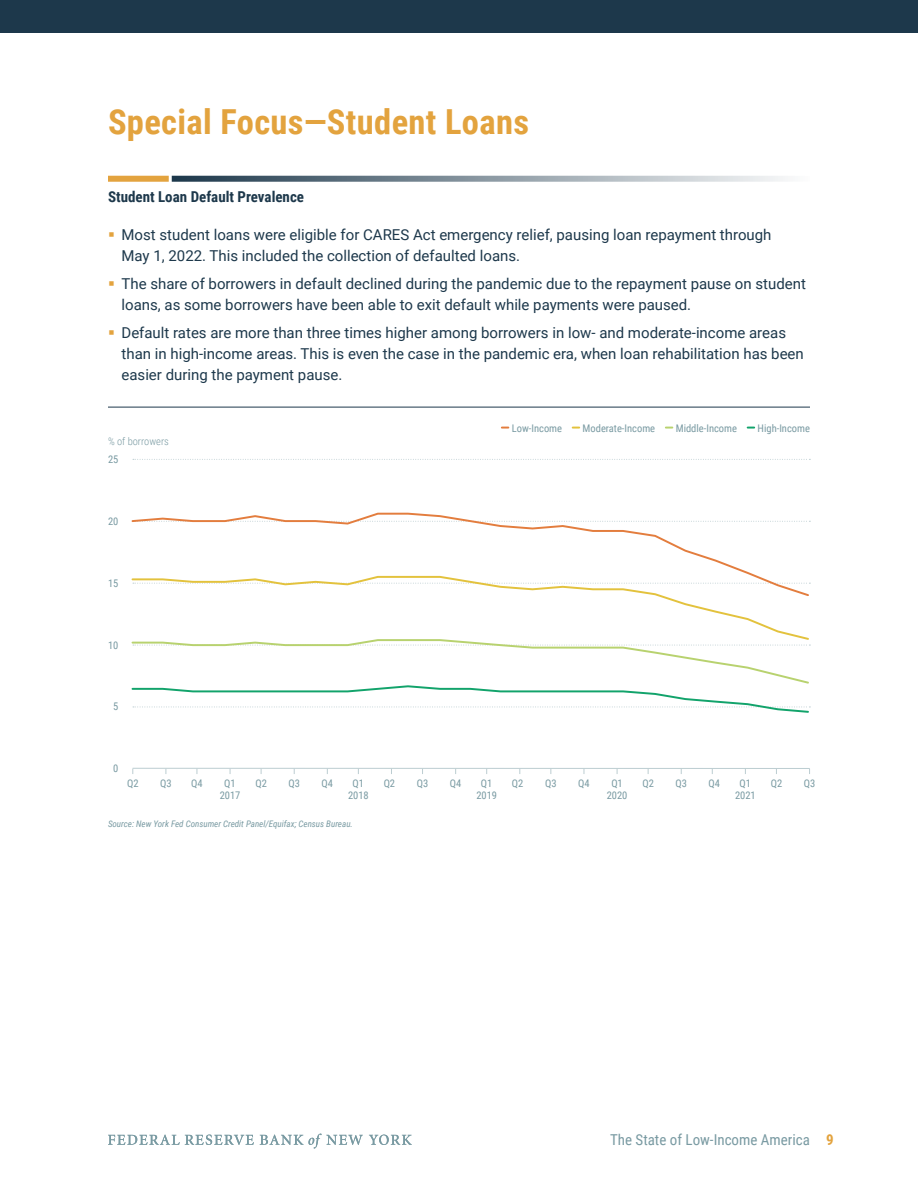
<style>
.page{position:relative;width:918px;height:1188px;background:#fff}
.page>*{position:absolute;margin:0;border:0;box-sizing:border-box;transform-origin:0 0}
.Head{font:700 34.5px "Roboto Condensed";letter-spacing:.01em;color:#e3a33e}
.t1{font:15px/21px "Roboto";color:#1d384b}
.Figure{font:700 15px "Roboto Condensed";color:#1d384b}
.t2{font:15px "Roboto Condensed";color:#799aa2}
.Text{font:10.5px/12px "Roboto Condensed";color:#799aa2;text-align:center}
.Text-2{font:300 10.5px "Roboto Condensed";color:#799aa2}
.Source{font:italic 9px "Roboto Condensed";color:#799aa2}
.s1{font-weight:700;color:#e3a33e}
</style>
<div class="page">
<div style="left:0;top:0;width:918px;height:32px;background:#1d384b"></div>
<svg style="left:172px;top:176px;width:613px;height:6px;background:#8d9ba4"></svg>
<div style="left:108px;top:176px;width:61px;height:6px;background:#e3a33e"></div>
<svg style="left:502px;top:427px;width:6px;height:2px"></svg>
<svg style="left:573px;top:427px;width:6px;height:2px"></svg>
<svg style="left:666px;top:427px;width:6px;height:2px"></svg>
<svg style="left:748px;top:427px;width:6px;height:2px"></svg>
<hr style="left:133px;top:768px;width:677px;height:1px;background:#bccdd1">
<svg style="left:133px;top:459px;width:677px;height:1px"></svg>
<svg style="left:131px;top:512px;width:680px;height:72px"></svg>
<svg style="left:131px;top:575px;width:679px;height:63px"></svg>
<svg style="left:131px;top:638px;width:679px;height:75px"></svg>
<hr style="left:108px;top:407px;width:702px;height:1px;background:#1d384b">
<svg style="left:108px;top:1135px;width:146px;height:10px"></svg>
<svg style="left:369px;top:1135px;width:43px;height:10px"></svg>
<svg style="left:260px;top:1134px;width:103px;height:15px"></svg>
<p class="Head" style="left:108px;top:98px;width:423px">Special Focus—Student Loans</p>
<p class="Figure" style="left:108px;top:186px;width:198px">Student Loan Default Prevalence</p>
<p class="t1" style="left:122px;top:224px;width:652px">Most student loans were eligible for CARES Act emergency relief, pausing loan repayment through<br>May 1, 2022. This included the collection of defaulted loans.</p>
<p class="t1" style="left:122px;top:273px;width:686px">The share of borrowers in default declined during the pandemic due to the repayment pause on student loans, as some borrowers have been able to exit default while payments were paused.</p>
<p class="t1" style="left:122px;top:321px;width:684px">Default rates are more than three times higher among borrowers in low- and moderate-income areas than in high-income areas. This is even the case in the pandemic era, when loan rehabilitation has been easier during the payment pause.</p>
<p class="Text-2" style="left:108px;top:434px;width:62px">% of borrowers</p>
<p class="Text" style="left:108px;top:453px;width:12px">25</p>
<p class="Text" style="left:108px;top:515px;width:12px">20</p>
<p class="Text" style="left:108px;top:577px;width:12px">15</p>
<p class="Text" style="left:108px;top:638px;width:12px">10</p>
<p class="Text" style="left:113px;top:700px;width:7px">5</p>
<p class="Text" style="left:113px;top:762px;width:7px">0</p>
<p class="Text" style="left:512px;top:421px;width:52px">Low-Income</p>
<p class="Text" style="left:583px;top:421px;width:74px">Moderate-Income</p>
<p class="Text" style="left:676px;top:421px;width:63px">Middle-Income</p>
<p class="Text" style="left:758px;top:421px;width:54px">High-Income</p>
<p class="Text" style="left:127px;top:777px;width:13px">Q2</p>
<p class="Text" style="left:160px;top:777px;width:13px">Q3</p>
<p class="Text" style="left:191px;top:777px;width:13px">Q4</p>
<p class="Text" style="left:255px;top:777px;width:13px">Q2</p>
<p class="Text" style="left:288px;top:777px;width:13px">Q3</p>
<p class="Text" style="left:322px;top:777px;width:13px">Q4</p>
<p class="Text" style="left:384px;top:777px;width:13px">Q2</p>
<p class="Text" style="left:417px;top:777px;width:13px">Q3</p>
<p class="Text" style="left:450px;top:777px;width:13px">Q4</p>
<p class="Text" style="left:512px;top:777px;width:13px">Q2</p>
<p class="Text" style="left:545px;top:777px;width:13px">Q3</p>
<p class="Text" style="left:578px;top:777px;width:13px">Q4</p>
<p class="Text" style="left:642px;top:777px;width:13px">Q2</p>
<p class="Text" style="left:675px;top:777px;width:13px">Q3</p>
<p class="Text" style="left:709px;top:777px;width:13px">Q4</p>
<p class="Text" style="left:771px;top:777px;width:13px">Q2</p>
<p class="Text" style="left:804px;top:777px;width:13px">Q3</p>
<p class="Text" style="left:220px;top:777px;width:22px">Q1<br>2017</p>
<p class="Text" style="left:348px;top:777px;width:22px">Q1<br>2018</p>
<p class="Text" style="left:476px;top:777px;width:22px">Q1<br>2019</p>
<p class="Text" style="left:607px;top:777px;width:22px">Q1<br>2020</p>
<p class="Text" style="left:735px;top:777px;width:22px">Q1<br>2021</p>
<p class="Source" style="left:108px;top:818px;width:246px">Source: New York Fed Consumer Credit Panel/Equifax; Census Bureau.</p>
<p class="t2" style="left:610px;top:1129px;width:225px">The State of Low-Income America <span class="s1">9</span></p>
</div>
